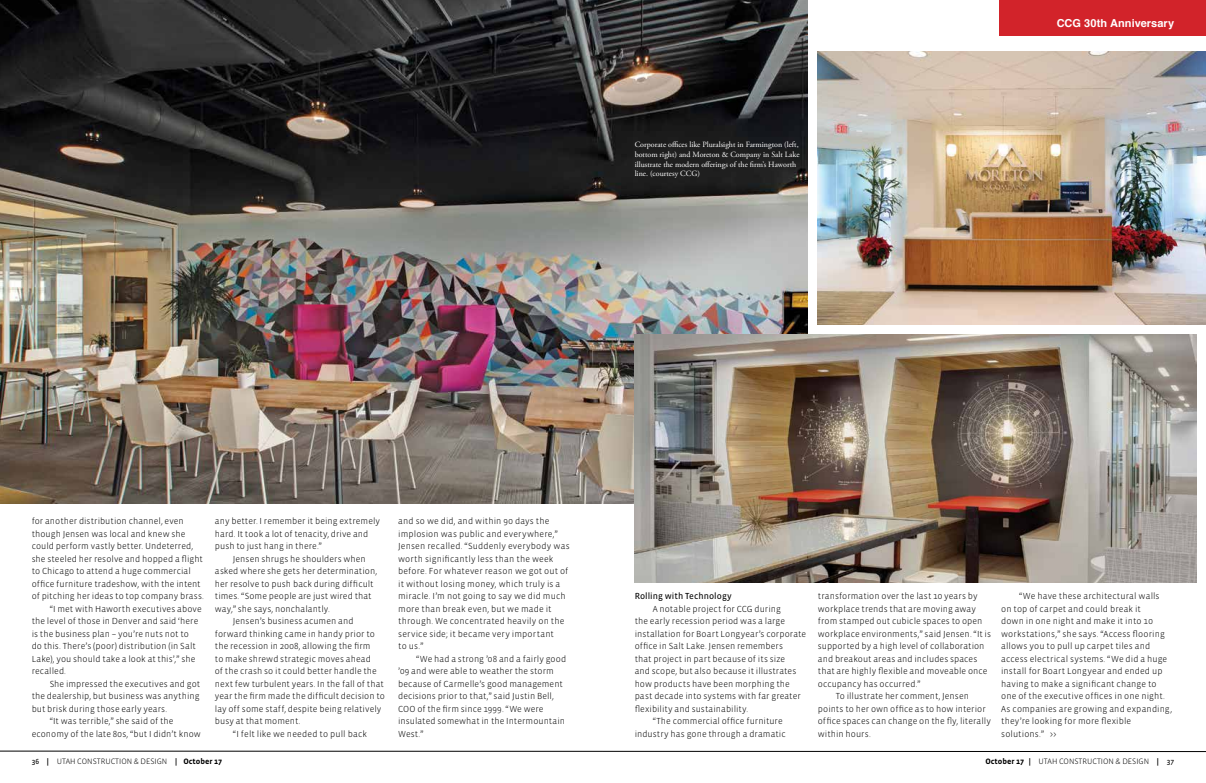
<style>
.page{position:relative;width:1206px;height:783px;background:#fff}
.page>*{position:absolute;margin:0;border:0;box-sizing:border-box;transform-origin:0 0}
.t1{font:700 11px "Helvetica";letter-spacing:.005em;color:#fff}
.t2{font:300 9px/12.5px "Vista Sans";letter-spacing:.01em;color:#000}
.t3{font:9px "Vista Sans Reg";letter-spacing:.005em;color:#000}
.t4{font:8px/9.9px "Adobe Garamond Pro";color:#fff}
.t5{font:300 8px "Vista Sans";color:#000}
.s1{font-family:"Vista Sans Reg";font-weight:400;font-size:7.5px}
.s2{font-weight:700}
</style>
<div class="page">
<hr style="left:603px;top:751px;width:603px;height:1px;background:#000">
<hr style="left:0;top:751px;width:603px;height:1px;background:#000">
<img style="left:0;top:0;width:808px;height:504px">
<img style="left:818px;top:51px;width:388px;height:274px">
<img style="left:635px;top:334px;width:562px;height:249px">
<div style="left:999px;top:0;width:207px;height:36px;background:#d2232a"></div>
<p class="t4" style="left:635px;top:140px;width:166px">Corporate offices like Pluralsight in Farmington (left, bottom right) and Moreton &amp; Company in Salt Lake illustrate the modern offerings of the firm’s Haworth line. (courtesy CCG)</p>
<p class="t1" style="left:1057px;top:14px;width:119px">CCG 30th Anniversary</p>
<p class="t2" style="left:32px;top:515px;width:154px">for another distribution channel, even</p>
<p class="t2" style="left:32px;top:527px;width:155px">though Jensen was local and knew she</p>
<p class="t2" style="left:32px;top:540px;width:163px">could perform vastly better. Undeterred,</p>
<p class="t2" style="left:32px;top:552px;width:173px">she steeled her resolve and hopped a flight</p>
<p class="t2" style="left:32px;top:565px;width:161px">to Chicago to attend a huge commercial</p>
<p class="t2" style="left:32px;top:577px;width:170px">office furniture tradeshow, with the intent</p>
<p class="t2" style="left:32px;top:590px;width:174px">of pitching her ideas to top company brass.</p>
<p class="t2" style="left:50px;top:602px;width:154px">“I met with Haworth executives above</p>
<p class="t2" style="left:32px;top:615px;width:168px">the level of those in Denver and said ‘here</p>
<p class="t2" style="left:32px;top:627px;width:159px">is the business plan – you’re nuts not to</p>
<p class="t2" style="left:32px;top:640px;width:166px">do this. There’s (poor) distribution (in Salt</p>
<p class="t2" style="left:32px;top:652px;width:165px">Lake), you should take a look at this’,” she</p>
<p class="t2" style="left:32px;top:665px;width:36px">recalled.</p>
<p class="t2" style="left:50px;top:677px;width:152px">She impressed the executives and got</p>
<p class="t2" style="left:32px;top:690px;width:169px">the dealership, but business was anything</p>
<p class="t2" style="left:32px;top:702px;width:137px">but brisk during those early years.</p>
<p class="t2" style="left:50px;top:715px;width:125px">“It was terrible,” she said of the</p>
<p class="t2" style="left:32px;top:727px;width:171px">economy of the late 80s, “but I didn’t know</p>
<p class="t2" style="left:215px;top:515px;width:167px">any better. I remember it being extremely</p>
<p class="t2" style="left:215px;top:527px;width:155px">hard. It took a lot of tenacity, drive and</p>
<p class="t2" style="left:215px;top:540px;width:109px">push to just hang in there.”</p>
<p class="t2" style="left:233px;top:552px;width:134px">Jensen shrugs he shoulders when</p>
<p class="t2" style="left:215px;top:565px;width:164px">asked where she gets her determination,</p>
<p class="t2" style="left:215px;top:577px;width:160px">her resolve to push back during difficult</p>
<p class="t2" style="left:215px;top:590px;width:158px">times. “Some people are just wired that</p>
<p class="t2" style="left:215px;top:602px;width:117px">way,” she says, nonchalantly.</p>
<p class="t2" style="left:233px;top:615px;width:122px">Jensen’s business acumen and</p>
<p class="t2" style="left:215px;top:627px;width:161px">forward thinking came in handy prior to</p>
<p class="t2" style="left:215px;top:640px;width:157px">the recession in 2008, allowing the firm</p>
<p class="t2" style="left:215px;top:653px;width:157px">to make shrewd strategic moves ahead</p>
<p class="t2" style="left:215px;top:665px;width:164px">of the crash so it could better handle the</p>
<p class="t2" style="left:215px;top:678px;width:170px">next few turbulent years. In the fall of that</p>
<p class="t2" style="left:215px;top:690px;width:172px">year the firm made the difficult decision to</p>
<p class="t2" style="left:215px;top:703px;width:168px">lay off some staff, despite being relatively</p>
<p class="t2" style="left:215px;top:715px;width:87px">busy at that moment.</p>
<p class="t2" style="left:233px;top:728px;width:136px">“I felt like we needed to pull back</p>
<p class="t5" style="left:32px;top:758px;width:192px"><span class="s1">36</span> <span class="s2">|</span> UTAH CONSTRUCTION &amp; DESIGN <span class="s2">| October 17</span></p>
<p class="t2" style="left:398px;top:515px;width:173px">and so we did, and within 90 days the implosion was public and everywhere,” Jensen recalled. “Suddenly everybody was worth significantly less than the week before. For whatever reason we got out of it without losing money, which truly is a miracle. I’m not going to say we did much more than break even, but we made it through. We concentrated heavily on the service side; it became very important<br>to us.”</p>
<p class="t2" style="left:398px;top:653px;width:170px;text-indent:18px">“We had a strong ’08 and a fairly good ’09 and were able to weather the storm because of Carmelle’s good management decisions prior to that,” said Justin Bell, COO of the firm since 1999. “We were insulated somewhat in the Intermountain West.”</p>
<p class="t3" style="left:635px;top:591px;width:99px">Rolling with Technology</p>
<p class="t2" style="left:653px;top:602px;width:130px">A notable project for CCG during</p>
<p class="t2" style="left:635px;top:615px;width:152px">the early recession period was a large</p>
<p class="t2" style="left:635px;top:627px;width:173px">installation for Boart Longyear’s corporate</p>
<p class="t2" style="left:635px;top:640px;width:150px">office in Salt Lake. Jensen remembers</p>
<p class="t2" style="left:635px;top:652px;width:152px">that project in part because of its size</p>
<p class="t2" style="left:635px;top:665px;width:163px">and scope, but also because it illustrates</p>
<p class="t2" style="left:635px;top:677px;width:157px">how products have been morphing the</p>
<p class="t2" style="left:635px;top:690px;width:168px">past decade into systems with far greater</p>
<p class="t2" style="left:635px;top:702px;width:115px">flexibility and sustainability.</p>
<p class="t2" style="left:653px;top:715px;width:132px">“The commercial office furniture</p>
<p class="t2" style="left:635px;top:727px;width:153px">industry has gone through a dramatic</p>
<p class="t2" style="left:818px;top:590px;width:161px">transformation over the last 10 years by</p>
<p class="t2" style="left:818px;top:602px;width:160px">workplace trends that are moving away</p>
<p class="t2" style="left:818px;top:615px;width:166px">from stamped out cubicle spaces to open</p>
<p class="t2" style="left:818px;top:627px;width:175px">workplace environments,” said Jensen. “It is</p>
<p class="t2" style="left:818px;top:640px;width:168px">supported by a high level of collaboration</p>
<p class="t2" style="left:818px;top:652px;width:161px">and breakout areas and includes spaces</p>
<p class="t2" style="left:818px;top:665px;width:171px">that are highly flexible and moveable once</p>
<p class="t2" style="left:818px;top:677px;width:104px">occupancy has occurred.”</p>
<p class="t2" style="left:836px;top:690px;width:135px">To illustrate her comment, Jensen</p>
<p class="t2" style="left:818px;top:702px;width:169px">points to her own office as to how interior</p>
<p class="t2" style="left:818px;top:715px;width:174px">office spaces can change on the fly, literally</p>
<p class="t2" style="left:818px;top:727px;width:54px">within hours.</p>
<p class="t2" style="left:1001px;top:590px;width:172px;text-indent:18px">“We have these architectural walls on top of carpet and could break it<br>down in one night and make it into 10 workstations,” she says. “Access flooring allows you to pull up carpet tiles and access electrical systems. “We did a huge install for Boart Longyear and ended up having to make a significant change to one of the executive offices in one night.<br>As companies are growing and expanding, they’re looking for more flexible solutions.” &gt;&gt;</p>
<p class="t5" style="left:985px;top:758px;width:190px"><span class="s2">October 17 |</span> UTAH CONSTRUCTION &amp; DESIGN <span class="s2">|</span> <span class="s1">37</span></p>
</div>
